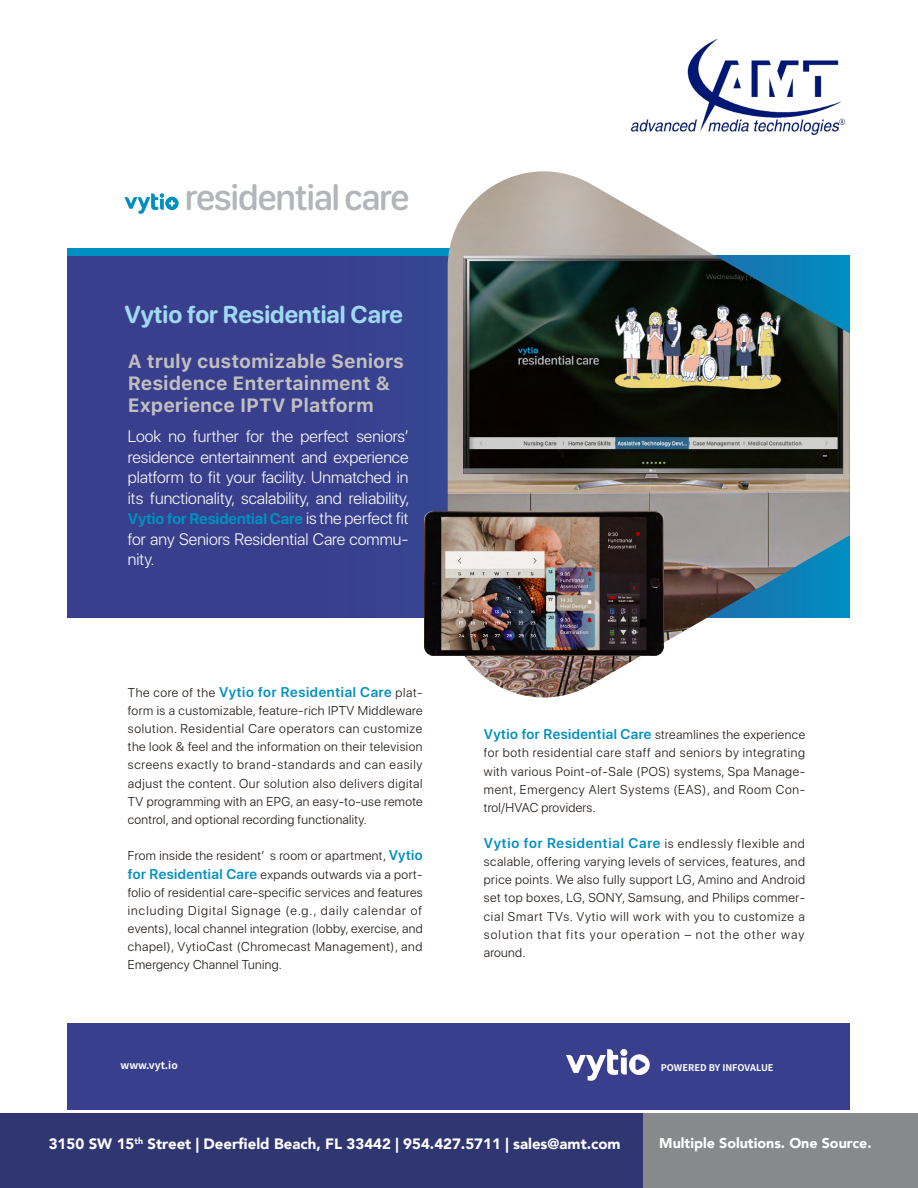
<style>
.page{position:relative;width:918px;height:1188px;background:#fff}
.page>*{position:absolute;margin:0;border:0;box-sizing:border-box;transform-origin:0 0}
.t1{font:500 36.9px "SF Compact Rounded";letter-spacing:-.05em;color:#b2b6ba}
.t2{font:700 24.3px "SF Pro Rounded";color:#9fd9f2}
.t3{font:700 19.2px/21.8px "SF Pro Text";color:#c1c0bf}
.t4{font:300 16.65px/20.4px "SF Pro Display";color:#f7f8f8;text-align:justify}
.t5{font:700 15.3px "SF Pro Display";color:#008fc1}
.t6{font:900 15px "Avenir";color:#fff}
.t7{font:900 14.25px "Avenir";color:#fff}
.t8{font:600 14.1px "SF Pro Display";letter-spacing:.045em;color:#008fc1}
.t9{font:300 12.75px/18.1px "SF Pro Display";letter-spacing:.045em;color:#221815;text-align:justify}
.t10{font:700 10.2px "Source Han Sans";color:#fff}
.t11{font:700 9.3px "Source Han Sans";color:#fff}
.s1{font-weight:300;font-size:16.65px;color:#f7f8f8}
.s2{font-weight:300;font-size:12.75px;color:#221815}
.s3{font-weight:600;font-size:14.1px;color:#008fc1}
</style>
<div class="page">
<img style="left:630px;top:38px;width:215px;height:97px">
<div style="left:0;top:1114px;width:644px;height:74px;background:#2f3672"></div>
<div style="left:644px;top:1114px;width:274px;height:74px;background:#87898b"></div>
<div style="left:67px;top:256px;width:783px;height:361px;background:#393f8d"></div>
<div style="left:67px;top:248px;width:385px;height:8px;background:#008fc1"></div>
<img style="left:448px;top:171px;width:402px;height:527px">
<svg style="left:124px;top:193px;width:55px;height:21px"></svg>
<img style="left:424px;top:512px;width:240px;height:144px">
<div style="left:67px;top:1023px;width:783px;height:86px;background:#393f8d"></div>
<svg style="left:566px;top:1049px;width:84px;height:32px"></svg>
<h1 class="t1" style="left:184px;top:175px;width:227px">residential care</h1>
<h2 class="t2" style="left:124px;top:300px;width:280px">Vytio for Residential Care</h2>
<h3 class="t3" style="left:128px;top:351px;width:278px">A truly customizable Seniors<br>Residence Entertainment &amp;<br>Experience IPTV Platform</h3>
<h3 class="t4" style="left:128px;top:426px;width:283px">Look no further for the perfect seniors’ residence entertainment and experience platform to fit your facility. Unmatched in its functionality, scalability, and reliability,</h3>
<p class="t5" style="left:128px;top:510px;width:282px">Vytio for Residential Care <span class="s1">is the perfect fit</span></p>
<h3 class="t4" style="left:128px;top:529px;width:282px">for any Seniors Residential Care commu&shy;nity.</h3>
<p class="t8" style="left:128px;top:684px;width:296px"><span class="s2">The core of the</span> Vytio for Residential Care <span class="s2">plat-</span></p>
<p class="t9" style="left:128px;top:702px;width:296px">form is a customizable, feature-rich IPTV Middleware solution. Residential Care operators can customize the look &amp; feel and the information on their television screens exactly to brand-standards and can easily adjust the content. Our solution also delivers digital TV programming with an EPG, an easy-to-use remote control, and optional recording functionality.</p>
<p class="t9" style="left:128px;top:847px;width:296px">From inside the resident’ s room or apartment, <span class="s3">Vytio for Residential Care</span> expands outwards via a port&shy;folio of residential care-specific services and features including Digital Signage (e.g., daily calendar of events), local channel integration (lobby, exercise, and chapel), VytioCast (Chromecast Management), and Emergency Channel Tuning.</p>
<p class="t9" style="left:484px;top:726px;width:323px"><span class="s3">Vytio for Residential Care</span> streamlines the experience for both residential care staff and seniors by integrating with various Point-of-Sale (POS) systems, Spa Manage&shy;ment, Emergency Alert Systems (EAS), and Room Con&shy;trol/HVAC providers.</p>
<p class="t8" style="left:484px;top:835px;width:322px">Vytio for Residential Care <span class="s2">is endlessly flexible and</span></p>
<p class="t9" style="left:484px;top:853px;width:323px">scalable, offering varying levels of services, features, and price points. We also fully support LG, Amino and Android set top boxes, LG, SONY, Samsung, and Philips commer&shy;cial Smart TVs. Vytio will work with you to customize a solution that fits your operation – not the other way around.</p>
<p class="t10" style="left:121px;top:1060px;width:59px">www.vyt.io</p>
<p class="t11" style="left:661px;top:1062px;width:114px">POWERED BY INFOVALUE</p>
<p class="t6" style="left:49px;top:1130px;width:573px">3150 SW 15<sup>th</sup> Street | Deerfield Beach, FL 33442 | 954.427.5711 | sales@amt.com</p>
<p class="t7" style="left:659px;top:1131px;width:214px">Multiple Solutions. One Source.</p>
</div>
